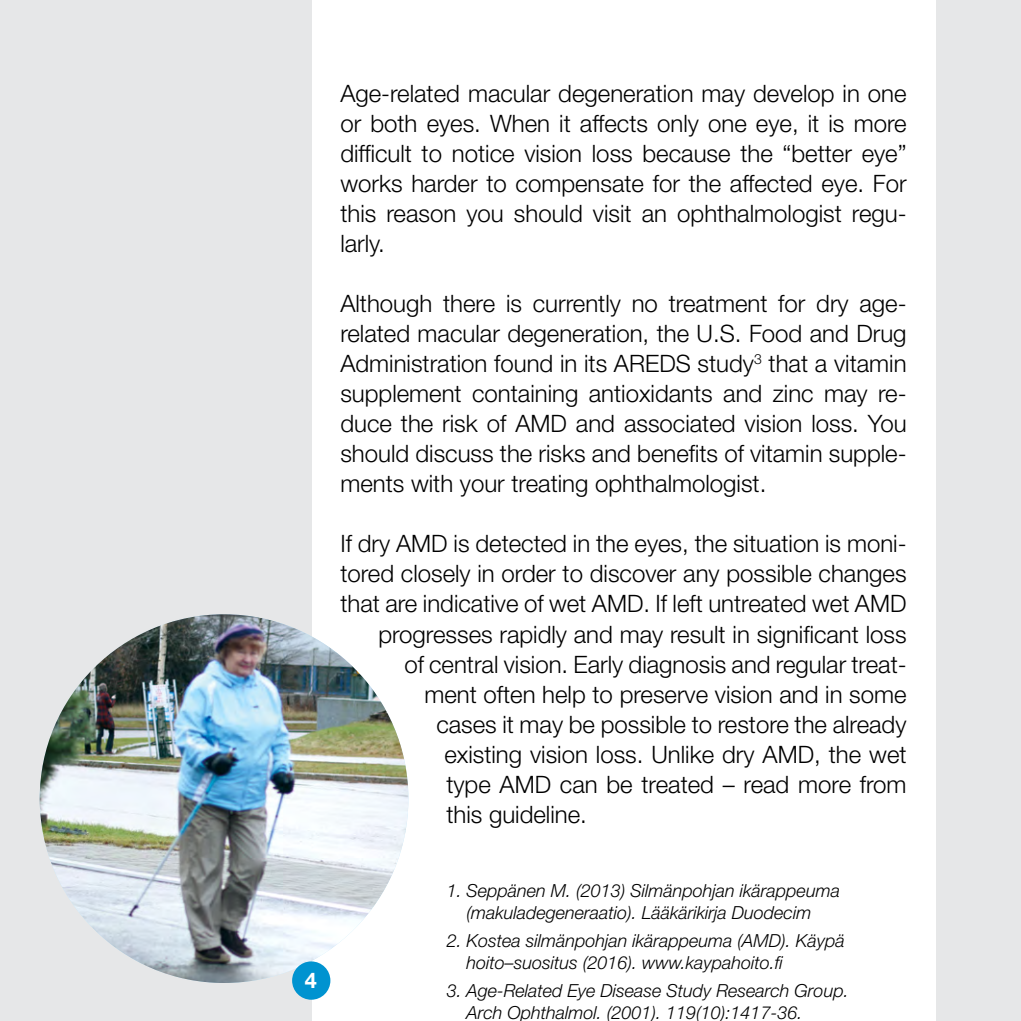
<style>
.page{position:relative;width:1021px;height:1021px;background:#fff}
.page>*{position:absolute;margin:0;border:0;box-sizing:border-box;transform-origin:0 0}
.t1{font:300 24px/30px "Helvetica Neue LT Std";color:#000;text-align:justify}
.t2{font:700 21.6px "Helvetica Neue LT Std";color:#fff}
.t3{font:italic 300 18px/22px "Helvetica Neue LT Std";color:#000}
</style>
<div class="page">
<div style="left:0;top:0;width:1020px;height:1020px;background:#e6e7e8"></div>
<div style="left:312px;top:0;width:623px;height:1020px;background:#fff"></div>
<img style="left:40px;top:614px;width:368px;height:368px;border-radius:184px">
<div style="left:292px;top:961px;width:38px;height:38px;background:#0093d0;border-radius:50%"></div>
<p class="t2" style="left:305px;top:967px;width:14px">4</p>
<p class="t1" style="left:340px;top:78px;width:568px">Age-related macular degeneration may develop in one or both eyes. When it affects only one eye, it is more difficult to notice vision loss because the “better eye” works harder to compensate for the affected eye. For this reason you should visit an ophthalmologist regu&shy;larly.</p>
<p class="t1" style="left:340px;top:288px;width:568px">Although there is currently no treatment for dry age&shy;related macular degeneration, the U.S. Food and Drug Administration found in its AREDS study<sup>3</sup> that a vitamin supplement containing antioxidants and zinc may re&shy;duce the risk of AMD and associated vision loss. You should discuss the risks and benefits of vitamin supple&shy;ments with your treating ophthalmologist.</p>
<p class="t1" style="left:340px;top:528px;width:567px">If dry AMD is detected in the eyes, the situation is moni-</p>
<p class="t1" style="left:340px;top:558px;width:568px">tored closely in order to discover any possible changes</p>
<p class="t1" style="left:340px;top:588px;width:567px">that are indicative of wet AMD. If left untreated wet AMD</p>
<p class="t1" style="left:378px;top:618px;width:530px">progresses rapidly and may result in significant loss</p>
<p class="t1" style="left:404px;top:648px;width:504px">of central vision. Early diagnosis and regular treat-</p>
<p class="t1" style="left:424px;top:678px;width:484px">ment often help to preserve vision and in some</p>
<p class="t1" style="left:436px;top:708px;width:471px">cases it may be possible to restore the already</p>
<p class="t1" style="left:444px;top:738px;width:463px">existing vision loss. Unlike dry AMD, the wet</p>
<p class="t1" style="left:446px;top:768px;width:462px">type AMD can be treated – read more from</p>
<p class="t1" style="left:446px;top:798px;width:142px">this guideline.</p>
<p class="t3" style="left:446px;top:879px;width:395px;text-align:center">1. Seppänen M. (2013) Silmänpohjan ikärappeuma (makuladegeneraatio). Lääkärikirja Duodecim</p>
<p class="t3" style="left:466px;top:929px;width:380px;text-indent:-20px">2. Kostea silmänpohjan ikärappeuma (AMD). Käypä hoito–suositus (2016). www.kaypahoito.fi</p>
<p class="t3" style="left:466px;top:979px;width:384px;text-indent:-20px">3. Age-Related Eye Disease Study Research Group.<br>Arch Ophthalmol. (2001). 119(10):1417-36.</p>
</div>
